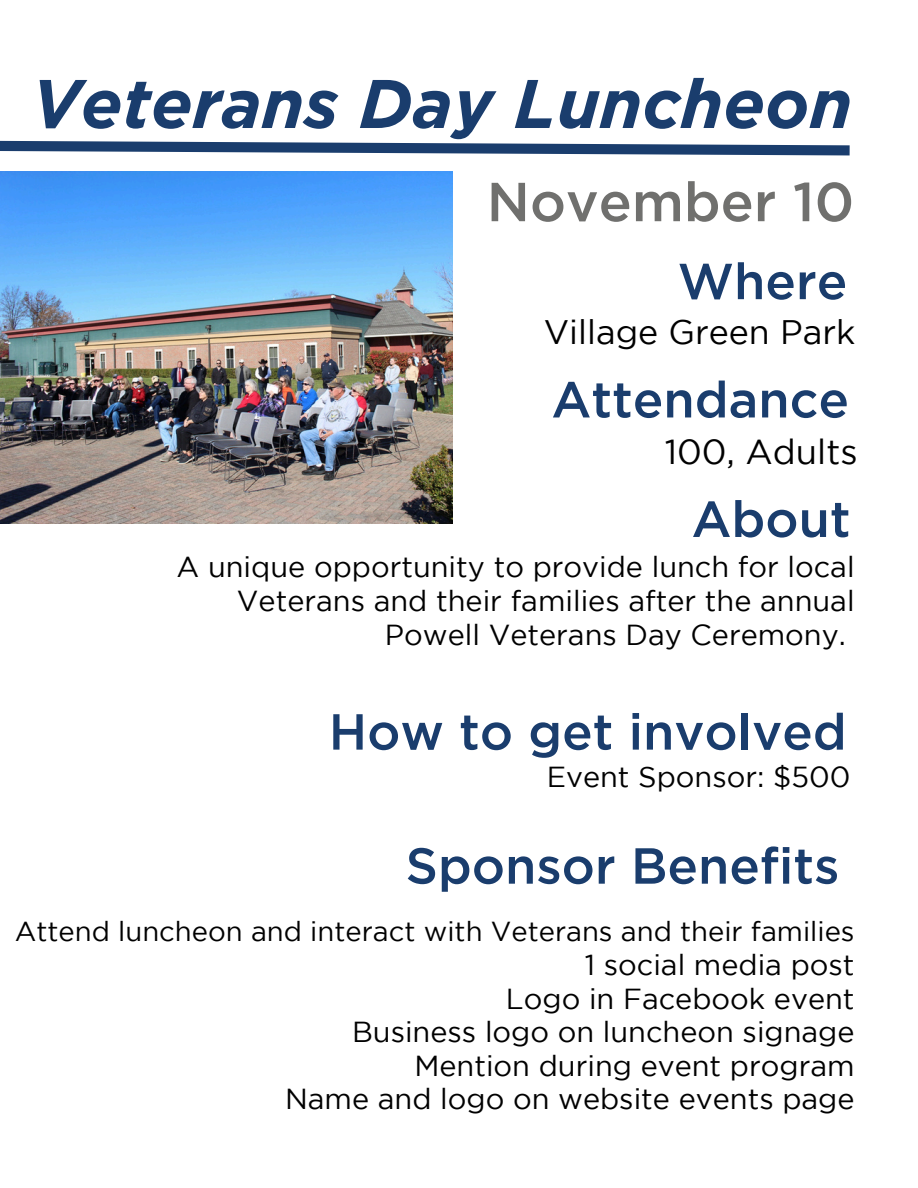
<style>
.page{position:relative;width:918px;height:1188px;background:#fff}
.page>*{position:absolute;margin:0;border:0;box-sizing:border-box;transform-origin:0 0}
.t1{font:italic 700 68.7px "Gotham";color:#1a3d6d}
.t2{font:500 54.9px "Gotham";color:#70706e}
.t3{font:500 50.55px "Gotham";color:#1a3d6d}
.t4{font:34.65px "Gotham";color:#000}
.t5{font:33.9px "Gotham";color:#000}
.t6{font:28.95px/33.6px "Gotham";color:#000;text-align:right}
.t7{font:27.45px "Gotham";color:#000}
</style>
<div class="page">
<svg style="left:0;top:140px;width:850px;height:16px"></svg>
<img style="left:0;top:171px;width:452px;height:352px">
<h1 class="t1" style="left:31px;top:78px;width:823px">Veterans Day Luncheon</h1>
<p class="t2" style="left:487px;top:181px;width:369px">November 10</p>
<p class="t3" style="left:678px;top:262px;width:171px">Where</p>
<h2 class="t5" style="left:544px;top:319px;width:313px">Village Green Park</h2>
<h2 class="t3" style="left:551px;top:381px;width:299px">Attendance</h2>
<p class="t4" style="left:665px;top:438px;width:195px">100, Adults</p>
<h3 class="t3" style="left:692px;top:500px;width:161px">About</h3>
<h2 class="t6" style="left:177px;top:552px;width:680px">A unique opportunity to provide lunch for local<br>Veterans and their families after the annual<br>Powell Veterans Day Ceremony.</h2>
<h3 class="t3" style="left:329px;top:713px;width:519px">How to get involved</h3>
<h2 class="t6" style="left:547px;top:762px;width:305px">Event Sponsor: $500</h2>
<p class="t3" style="left:406px;top:847px;width:435px">Sponsor Benefits</p>
<h2 class="t7" style="left:15px;top:921px;width:841px">Attend luncheon and interact with Veterans and their families</h2>
<p class="t6" style="left:585px;top:950px;width:271px">1 social media post</p>
<h2 class="t6" style="left:506px;top:984px;width:350px">Logo in Facebook event</h2>
<p class="t6" style="left:352px;top:1017px;width:504px">Business logo on luncheon signage</p>
<p class="t6" style="left:414px;top:1051px;width:442px">Mention during event program</p>
<p class="t6" style="left:285px;top:1084px;width:571px">Name and logo on website events page</p>
</div>
